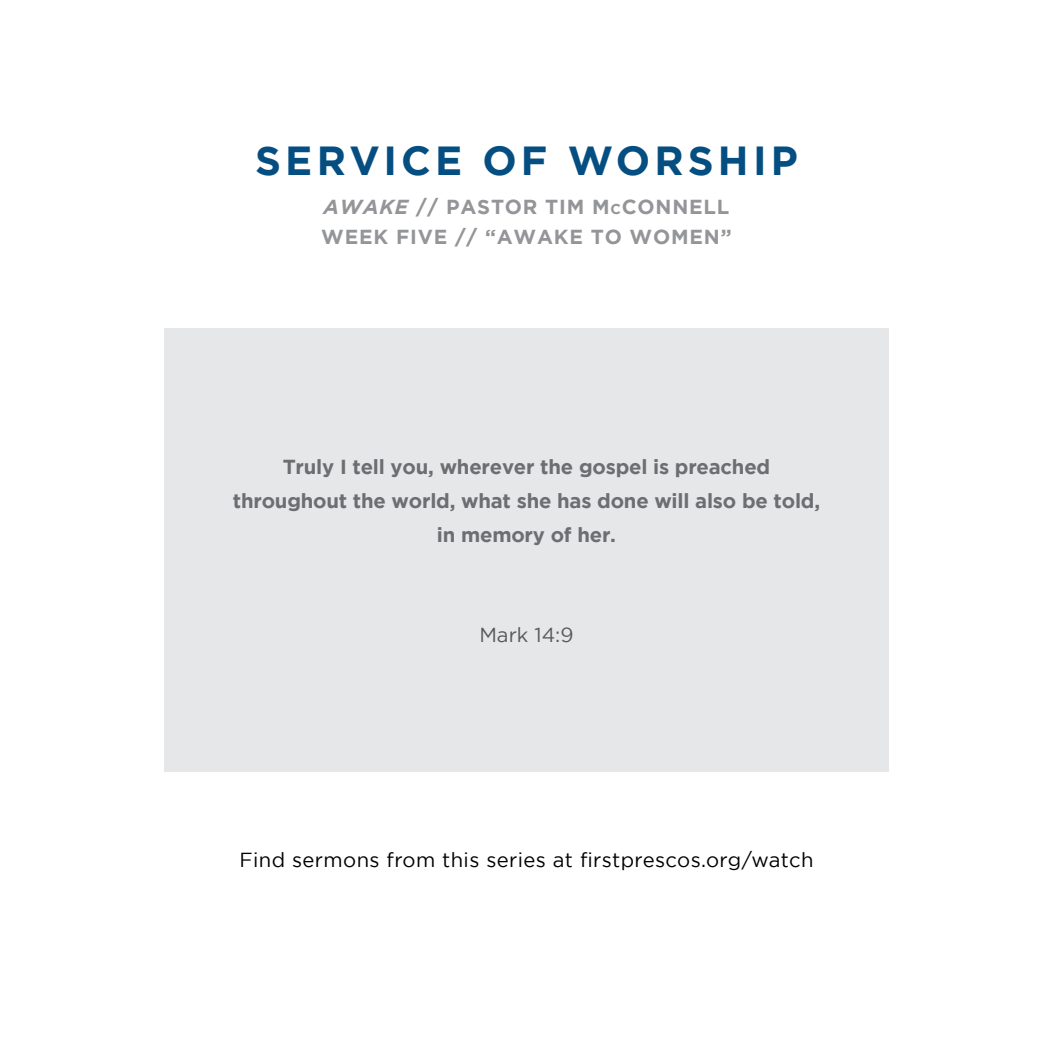
<style>
.page{position:relative;width:1053px;height:1053px;background:#fff}
.page>*{position:absolute;margin:0;border:0;box-sizing:border-box;transform-origin:0 0}
.t1{font:700 40.5px "Gotham";letter-spacing:.1em;color:#054e81}
.t2{font:700 20.25px/33.8px "Gotham";letter-spacing:-.01em;color:#6d6e71;text-align:center}
.t3{font:700 20.25px/29.2px "Gotham";letter-spacing:.04em;color:#939598}
.t4{font:20.25px "Gotham";letter-spacing:.02em;color:#000}
.t5{font:20.25px "Gotham";color:#58595b}
.s1{font-style:italic}
.s2{font-size:14.17px}
</style>
<div class="page">
<div style="left:164px;top:328px;width:725px;height:444px;background:#e6e7e8"></div>
<h1 class="t1" style="left:255px;top:137px;width:544px">SERVICE OF WORSHIP</h1>
<p class="t3" style="left:321px;top:192px;width:412px"><span class="s1">AWAKE</span> // PASTOR TIM M<span class="s2">c</span>CONNELL<br>WEEK FIVE // “AWAKE TO WOMEN”</p>
<p class="t2" style="left:233px;top:450px;width:589px">Truly I tell you, wherever the gospel is preached throughout the world, what she has done will also be told, in memory of her.</p>
<p class="t5" style="left:479px;top:623px;width:96px">Mark 14:9</p>
<p class="t4" style="left:239px;top:849px;width:576px">Find sermons from this series at firstprescos.org/watch</p>
</div>
